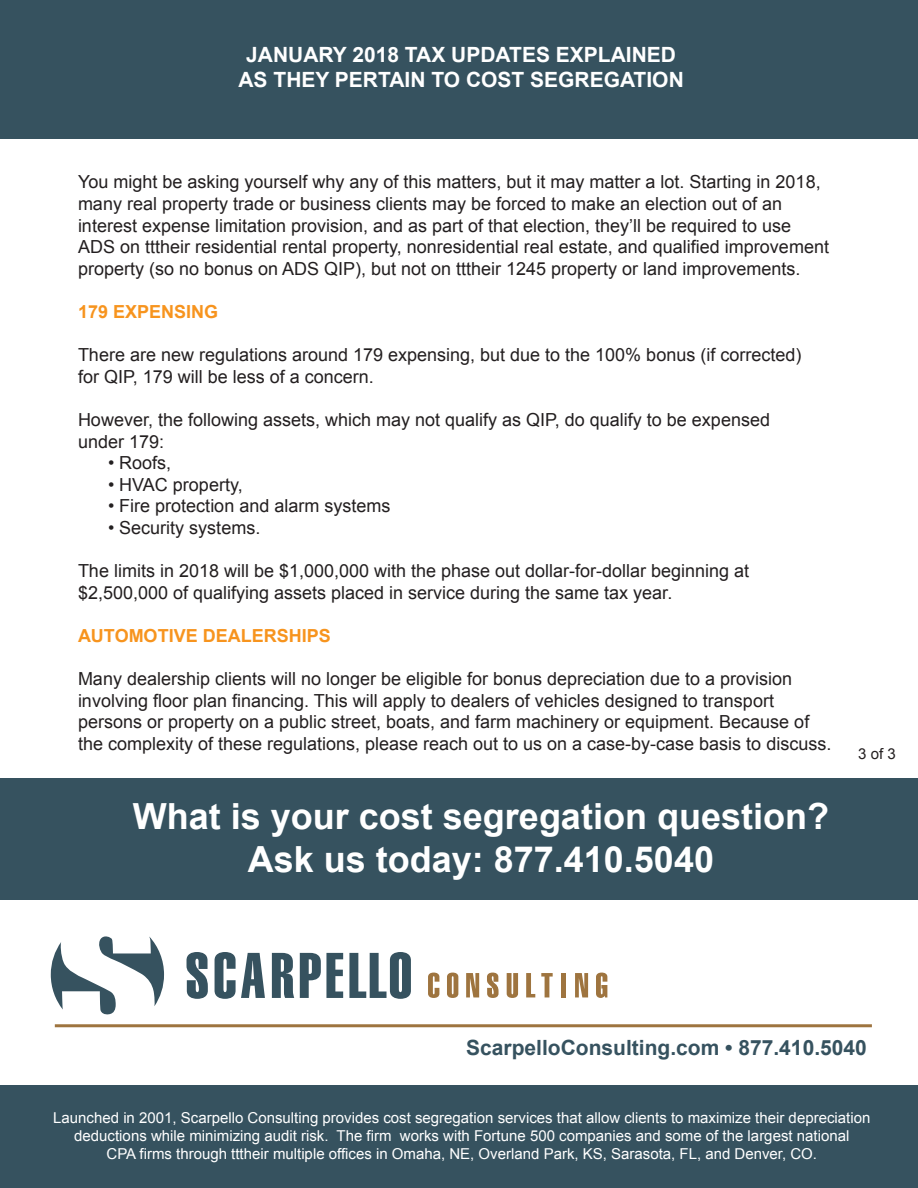
<style>
.page{position:relative;width:918px;height:1188px;background:#fff}
.page>*{position:absolute;margin:0;border:0;box-sizing:border-box;transform-origin:0 0}
.t1{font:700 36px/43.2px "Arial";color:#fff;text-align:center}
.t2{font:700 21px/25.2px "Arial";color:#fff;text-align:center}
.t3{font:700 21px "Arial";color:#36525f}
.t4{font:18px/21.6px "Arial";color:#231f20}
.t5{font:700 18px "Arial";color:#f7941e}
.t6{font:15px/18px "Arial";color:#fff;text-align:center}
.t7{font:15px "Arial";color:#231f20}
</style>
<div class="page">
<div style="left:0;top:0;width:918px;height:139px;background:#36525f"></div>
<div style="left:0;top:1085px;width:918px;height:103px;background:#36525f"></div>
<div style="left:0;top:779px;width:918px;height:121px;background:#36525f"></div>
<hr style="left:55px;top:1024px;width:817px;height:3px;background:#9e743f">
<svg style="left:187px;top:952px;width:21px;height:47px"></svg>
<svg style="left:215px;top:952px;width:50px;height:47px"></svg>
<svg style="left:272px;top:953px;width:22px;height:45px"></svg>
<svg style="left:300px;top:953px;width:43px;height:45px"></svg>
<svg style="left:349px;top:952px;width:62px;height:47px"></svg>
<svg style="left:428px;top:973px;width:11px;height:25px"></svg>
<svg style="left:447px;top:973px;width:11px;height:25px"></svg>
<svg style="left:466px;top:973px;width:13px;height:24px"></svg>
<svg style="left:487px;top:973px;width:12px;height:25px"></svg>
<svg style="left:507px;top:973px;width:11px;height:25px"></svg>
<svg style="left:526px;top:973px;width:9px;height:24px"></svg>
<svg style="left:541px;top:973px;width:12px;height:24px"></svg>
<div style="left:561px;top:973px;width:5px;height:24px;background:#9e743f"></div>
<svg style="left:575px;top:973px;width:13px;height:24px"></svg>
<svg style="left:596px;top:973px;width:11px;height:25px"></svg>
<svg style="left:51px;top:936px;width:113px;height:78px"></svg>
<p class="t2" style="left:238px;top:42px;width:447px">JANUARY 2018 TAX UPDATES EXPLAINED<br>AS THEY PERTAIN TO COST SEGREGATION</p>
<p class="t4" style="left:78px;top:171px;width:753px">You might be asking yourself why any of this matters, but it may matter a lot. Starting in 2018, many real property trade or business clients may be forced to make an election out of an interest expense limitation provision, and as part of that election, they’ll be required to use ADS on tttheir residential rental property, nonresidential real estate, and qualified improvement property (so no bonus on ADS QIP), but not on tttheir 1245 property or land improvements.</p>
<p class="t5" style="left:78px;top:302px;width:142px">179 EXPENSING</p>
<p class="t4" style="left:78px;top:344px;width:725px">There are new regulations around 179 expensing, but due to the 100% bonus (if corrected) for QIP, 179 will be less of a concern.</p>
<p class="t4" style="left:78px;top:409px;width:694px">However, the following assets, which may not qualify as QIP, do qualify to be expensed under 179:</p>
<p class="t4" style="left:108px;top:452px;width:65px">• Roofs,</p>
<p class="t4" style="left:108px;top:474px;width:136px">• HVAC property,</p>
<p class="t4" style="left:108px;top:495px;width:284px">• Fire protection and alarm systems</p>
<p class="t4" style="left:108px;top:517px;width:154px">• Security systems.</p>
<p class="t4" style="left:78px;top:560px;width:673px">The limits in 2018 will be $1,000,000 with the phase out dollar-for-dollar beginning at $2,500,000 of qualifying assets placed in service during the same tax year.</p>
<p class="t5" style="left:78px;top:626px;width:254px">AUTOMOTIVE DEALERSHIPS</p>
<p class="t4" style="left:78px;top:668px;width:755px">Many dealership clients will no longer be eligible for bonus depreciation due to a provision involving floor plan financing. This will apply to dealers of vehicles designed to transport persons or property on a public street, boats, and farm machinery or equipment. Because of the complexity of these regulations, please reach out to us on a case-by-case basis to discuss.</p>
<h1 class="t1" style="left:133px;top:795px;width:698px">What is your cost segregation question?<br>Ask us today: 877.410.5040</h1>
<p class="t7" style="left:858px;top:746px;width:39px">3 of 3</p>
<p class="t3" style="left:466px;top:1036px;width:402px">ScarpelloConsulting.com • 877.410.5040</p>
<p class="t6" style="left:53px;top:1109px;width:819px">Launched in 2001, Scarpello Consulting provides cost segregation services that allow clients to maximize their depreciation deductions while minimizing audit risk. The firm works with Fortune 500 companies and some of the largest national<br>CPA firms through tttheir multiple offices in Omaha, NE, Overland Park, KS, Sarasota, FL, and Denver, CO.</p>
</div>
